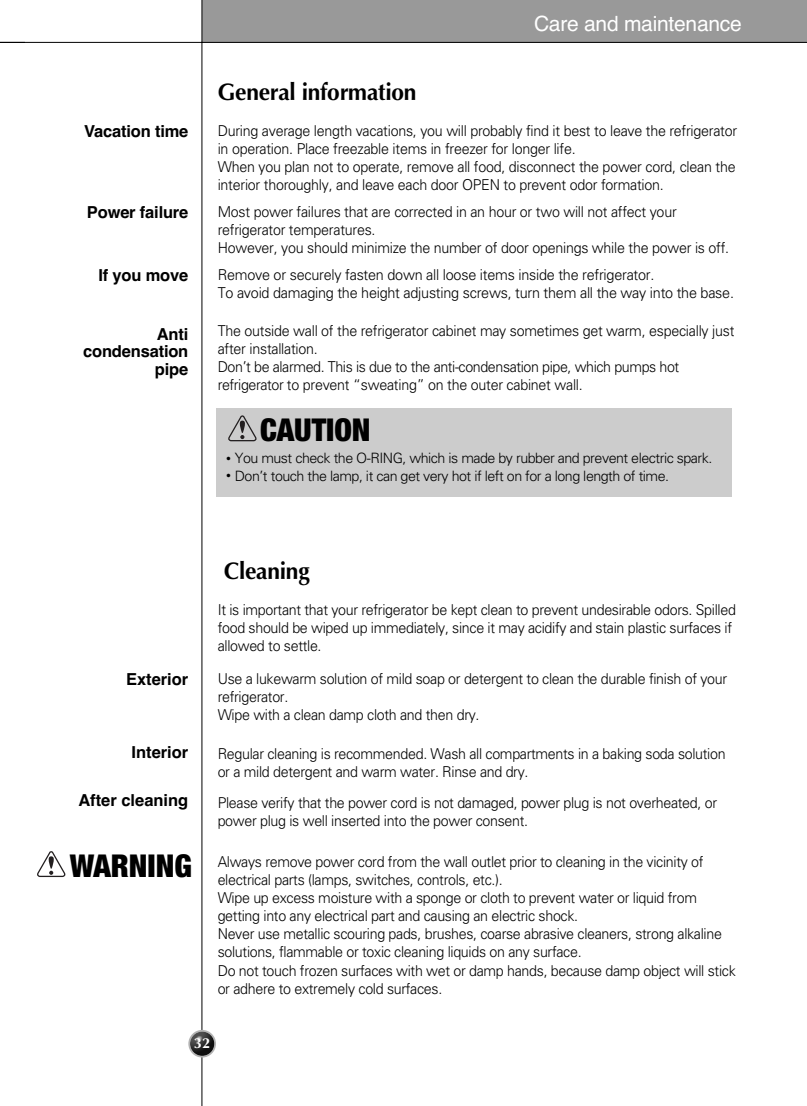
<style>
.page{position:relative;width:807px;height:1106px;background:#fff}
.page>*{position:absolute;margin:0;border:0;box-sizing:border-box;transform-origin:0 0}
.t1{font:900 condensed 31.5px "Helvetica Neue";color:#000}
.t2{font:700 24px "Optima";letter-spacing:-.01em;color:#000;scale:.95 1}
.t3{font:21px "Helvetica";letter-spacing:-.01em;color:#fff}
.t4{font:700 16.5px/17.2px "Helvetica";letter-spacing:-.01em;color:#000;text-align:right}
.t5{font:300 15px/18px "Univers";letter-spacing:-.02em;color:#000;scale:.95 1}
.t6{font:300 15px/18px "Univers";letter-spacing:-.02em;color:#000;scale:.96 1}
.t7{font:700 15px "Optane";color:#fff}
.t8{font:300 14.25px "Univers";letter-spacing:-.035em;color:#000}
.s1{font-size:9.75px}
</style>
<div class="page">
<div style="left:202px;top:0;width:605px;height:43px;background:#999"></div>
<hr style="left:202px;top:0;width:1px;height:1106px;background:#000">
<hr style="left:0;top:42px;width:807px;height:1px;background:#000">
<svg style="left:188px;top:1029px;width:28px;height:28px"></svg>
<img style="left:190px;top:1031px;width:24px;height:24px;border-radius:50%">
<div style="left:216px;top:408px;width:516px;height:88px;background:#ccc"></div>
<svg style="left:37px;top:851px;width:29px;height:26px"></svg>
<svg style="left:228px;top:415px;width:29px;height:27px"></svg>
<p class="t4" style="left:84px;top:124px;width:106px">Vacation time</p>
<p class="t4" style="left:87px;top:205px;width:103px">Power failure</p>
<p class="t4" style="left:99px;top:268px;width:91px">If you move</p>
<p class="t4" style="left:83px;top:327px;width:107px">Anti condensation pipe</p>
<h2 class="t2" style="left:218px;top:82px;width:211px">General information</h2>
<h3 class="t3" style="left:534px;top:16px;width:209px">Care and maintenance</h3>
<p class="t5" style="left:218px;top:123px;width:548px">During average length vacations, you will probably find it best to leave the refrigerator in operation. Place freezable items in freezer for longer life.<br>When you plan not to operate, remove all food, disconnect the power cord, clean the interior thoroughly, and leave each door OPEN to prevent odor formation.</p>
<p class="t5" style="left:218px;top:203px;width:540px">Most power failures that are corrected in an hour or two will not affect your refrigerator temperatures.<br>However, you should minimize the number of door openings while the power is off.</p>
<p class="t6" style="left:218px;top:267px;width:539px">Remove or securely fasten down all loose items inside the refrigerator.<br>To avoid damaging the height adjusting screws, turn them all the way into the base.</p>
<p class="t5" style="left:218px;top:323px;width:545px">The outside wall of the refrigerator cabinet may sometimes get warm, especially just after installation.<br>Don’t be alarmed. This is due to the anti-condensation pipe, which pumps hot refrigerator to prevent “sweating” on the outer cabinet wall.</p>
<h1 class="t1" style="left:260px;top:418px;width:112px">CAUTION</h1>
<p class="t8" style="left:226px;top:453px;width:488px"><span class="s1">•</span> You must check the O-RING, which is made by rubber and prevent electric spark.</p>
<p class="t8" style="left:226px;top:470px;width:445px"><span class="s1">•</span> Don’t touch the lamp, it can get very hot if left on for a long length of time.</p>
<p class="t4" style="left:126px;top:672px;width:64px">Exterior</p>
<p class="t4" style="left:132px;top:744px;width:58px">Interior</p>
<p class="t4" style="left:78px;top:793px;width:112px">After cleaning</p>
<h1 class="t1" style="left:70px;top:854px;width:124px">WARNING</h1>
<h2 class="t2" style="left:224px;top:561px;width:92px">Cleaning</h2>
<p class="t5" style="left:218px;top:602px;width:547px">It is important that your refrigerator be kept clean to prevent undesirable odors. Spilled food should be wiped up immediately, since it may acidify and stain plastic surfaces if allowed to settle.</p>
<p class="t5" style="left:218px;top:671px;width:538px">Use a lukewarm solution of mild soap or detergent to clean the durable finish of your refrigerator.<br>Wipe with a clean damp cloth and then dry.</p>
<p class="t5" style="left:218px;top:746px;width:536px">Regular cleaning is recommended. Wash all compartments in a baking soda solution or a mild detergent and warm water. Rinse and dry.</p>
<p class="t5" style="left:218px;top:795px;width:527px">Please verify that the power cord is not damaged, power plug is not overheated, or power plug is well inserted into the power consent.</p>
<p class="t5" style="left:218px;top:854px;width:547px">Always remove power cord from the wall outlet prior to cleaning in the vicinity of electrical parts (lamps, switches, controls, etc.).<br>Wipe up excess moisture with a sponge or cloth to prevent water or liquid from getting into any electrical part and causing an electric shock.<br>Never use metallic scouring pads, brushes, coarse abrasive cleaners, strong alkaline solutions, flammable or toxic cleaning liquids on any surface.<br>Do not touch frozen surfaces with wet or damp hands, because damp object will stick or adhere to extremely cold surfaces.</p>
<p class="t7" style="left:194px;top:1036px;width:18px">32</p>
</div>
